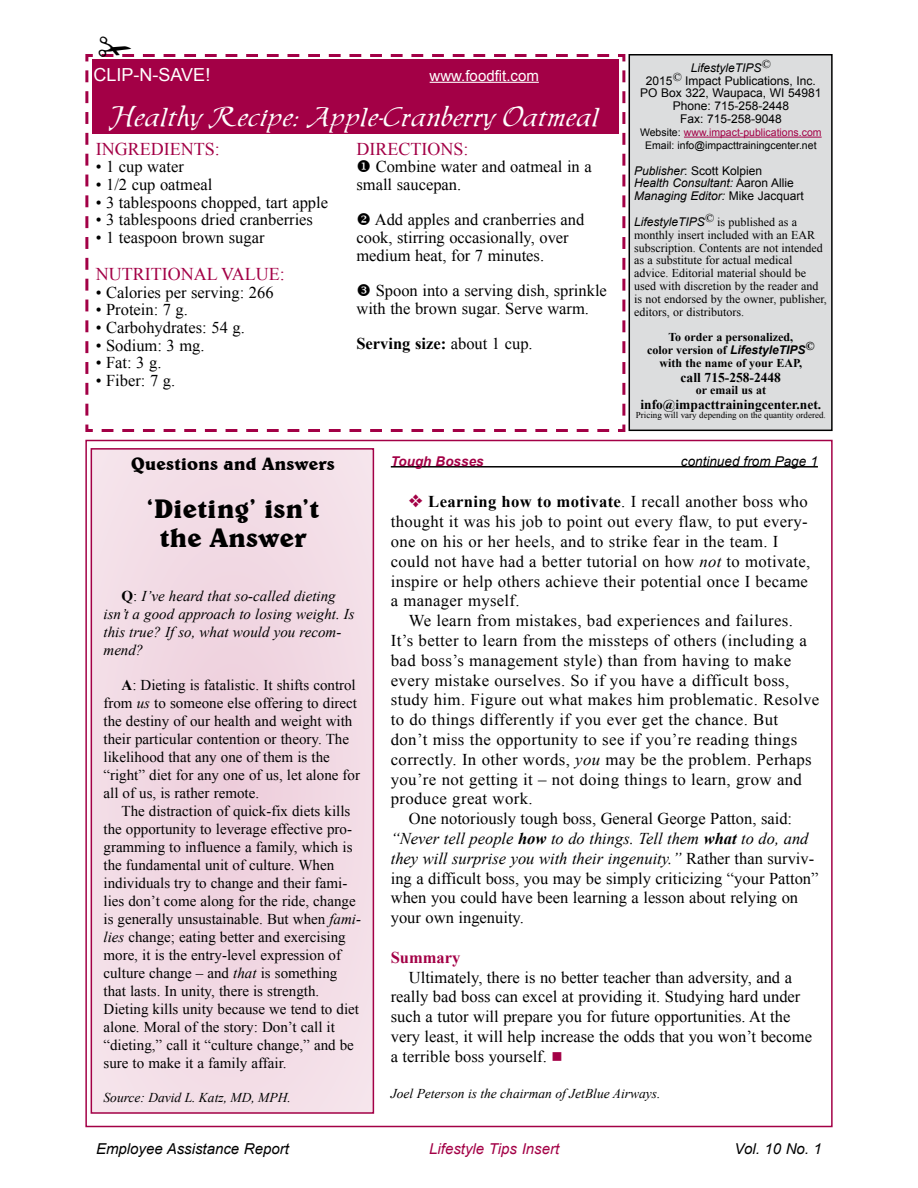
<style>
.page{position:relative;width:918px;height:1188px;background:#fff}
.page>*{position:absolute;margin:0;border:0;box-sizing:border-box;transform-origin:0 0}
.t1{font:27px "Chaucer";color:#fff}
.t2{font:700 27px/29px "Belwe BT";color:#000;text-align:center}
.t3{font:18px "Times New Roman";color:#a30046}
.t4{font:700 18px "Belwe BT";color:#000}
.t5{font:18px "Arial";color:#fff}
.t6{font:16.5px/17.7px "Times New Roman";color:#000}
.t7{font:16.5px/19.8px "Times New Roman";letter-spacing:.02em;color:#000}
.t8{font:italic 16.5px "Times New Roman";color:#000}
.t9{font:700 16.5px "Times New Roman";color:#000}
.t10{font:700 16.5px "Times New Roman";color:#a30046}
.t11{font:15px/18px "Times New Roman";color:#000}
.t12{font:italic 15px/18px "Times New Roman";color:#000}
.t13{font:italic 15px "Arial";color:#000}
.t14{font:italic 15px "Arial";color:#a30046}
.t15{font:15px "Arial";color:#fff}
.t16{font:italic 13.5px "Times New Roman";color:#000}
.t17{font:700 13.5px "Times New Roman";color:#000}
.t18{font:italic 13.5px "Arial";color:#000}
.t19{font:italic 700 13.5px "Arial";color:#a30046}
.t20{font:12px/12.9px "Times New Roman";color:#000}
.t21{font:12px/12.9px "Arial";color:#000;text-align:center}
.t22{font:700 12px/12.9px "Times New Roman";color:#000;text-align:center}
.t23{font:italic 12px/12.9px "Arial";color:#000}
.t24{font:10.5px/12.9px "Arial";color:#000;text-align:center}
.t25{font:9px "Times New Roman";color:#000}
.s1{font-weight:400}
.s2{font-style:italic}
.s3{color:#a30046}
.s4{font-style:normal}
.s5{font-family:"Arial";font-style:italic}
.s6{font-weight:700;font-style:normal}
.s7{font-weight:700}
</style>
<div class="page">
<svg style="left:85px;top:54px;width:541px;height:378px"></svg>
<div style="left:92px;top:59px;width:527px;height:75px;background:#a30046"></div>
<hr style="left:430px;top:82px;width:109px;height:1px;background:#fff">
<div style="left:91px;top:449px;width:282px;height:664px;background:#f2dbe5"></div>
<div style="left:91px;top:448px;width:283px;height:666px;border:2px solid #a30046"></div>
<div style="left:629px;top:55px;width:203px;height:375px;background:#dcddde"></div>
<div style="left:629px;top:54px;width:204px;height:377px;border:2px solid #000"></div>
<hr style="left:684px;top:137px;width:138px;height:1px;background:#a30046">
<hr style="left:391px;top:466px;width:427px;height:2px;background:#000">
<svg style="left:97px;top:54px;width:512px;height:3px"></svg>
<svg style="left:358px;top:284px;width:12px;height:12px"></svg>
<p class="t5" style="left:94px;top:63px;width:118px">CLIP-N-SAVE!</p>
<p class="t15" style="left:430px;top:66px;width:111px">www.foodfit.com</p>
<h1 class="t1" style="left:111px;top:99px;width:491px">Healthy Recipe: Apple-Cranberry Oatmeal</h1>
<p class="t3" style="left:96px;top:137px;width:125px">INGREDIENTS:</p>
<p class="t6" style="left:96px;top:158px;width:90px">• 1 cup water</p>
<p class="t6" style="left:96px;top:176px;width:118px">• 1/2 cup oatmeal</p>
<p class="t6" style="left:96px;top:193px;width:234px">• 3 tablespoons chopped, tart apple</p>
<p class="t6" style="left:96px;top:211px;width:219px">• 3 tablespoons dried cranberries</p>
<p class="t6" style="left:96px;top:228px;width:170px">• 1 teaspoon brown sugar</p>
<p class="t3" style="left:96px;top:262px;width:191px">NUTRITIONAL VALUE:</p>
<p class="t6" style="left:96px;top:283px;width:179px">• Calories per serving: 266</p>
<p class="t6" style="left:96px;top:301px;width:94px">• Protein: 7 g.</p>
<p class="t6" style="left:96px;top:318px;width:151px">• Carbohydrates: 54 g.</p>
<p class="t6" style="left:96px;top:336px;width:110px">• Sodium: 3 mg.</p>
<p class="t6" style="left:96px;top:354px;width:67px">• Fat: 3 g.</p>
<p class="t6" style="left:96px;top:371px;width:81px">• Fiber: 7 g.</p>
<p class="t3" style="left:356px;top:137px;width:113px">DIRECTIONS:</p>
<p class="t6" style="left:356px;top:158px;width:237px">◆ Combine water and oatmeal in a small saucepan.</p>
<p class="t6" style="left:356px;top:211px;width:229px">❖ Add apples and cranberries and cook, stirring occasionally, over medium heat, for 7 minutes.</p>
<p class="t6" style="left:356px;top:281px;width:252px;text-indent:19px">Spoon into a serving dish, sprinkle with the brown sugar. Serve warm.</p>
<p class="t9" style="left:356px;top:332px;width:178px">Serving size: <span class="s1">about 1 cup.</span></p>
<p class="t21" style="left:640px;top:61px;width:183px"><span class="s2">LifestyleTIPS</span><sup>©<br></sup>2015<sup>©</sup> Impact Publications, Inc.<br>PO Box 322, Waupaca, WI 54981<br>Phone: 715-258-2448<br>Fax: 715-258-9048</p>
<p class="t24" style="left:640px;top:126px;width:183px">Website: <span class="s3">www.impact-publications.com<br></span>Email: info@impacttrainingcenter.net</p>
<p class="t23" style="left:634px;top:164px;width:171px">Publisher<span class="s4">: Scott Kolpien<br></span>Health Consultant: <span class="s4">Aaron Allie<br></span>Managing Editor: <span class="s4">Mike Jacquart</span></p>
<p class="t20" style="left:634px;top:215px;width:194px"><span class="s5">LifestyleTIPS</span><sup>©</sup> is published as a monthly insert included with an EAR subscription. Contents are not intended as a substitute for actual medical advice. Editorial material should be used with discretion by the reader and is not endorsed by the owner, publisher, editors, or distributors.</p>
<p class="t22" style="left:647px;top:331px;width:169px">To order a personalized,<br>color version of <span class="s5">LifestyleTIPS</span><sup>© </sup>with the name of your EAP,</p>
<p class="t17" style="left:681px;top:368px;width:102px">call 715-258-2448</p>
<p class="t22" style="left:696px;top:384px;width:72px">or email us at</p>
<p class="t17" style="left:640px;top:395px;width:182px">info@impacttrainingcenter.net.</p>
<p class="t25" style="left:636px;top:409px;width:192px">Pricing will vary depending on the quantity ordered.</p>
<p class="t4" style="left:131px;top:452px;width:205px">Questions and Answers</p>
<h1 class="t2" style="left:147px;top:494px;width:174px">‘Dieting’ isn’t the Answer</h1>
<p class="t12" style="left:104px;top:587px;width:253px;text-indent:18px"><span class="s6">Q</span><span class="s4">:</span> I’ve heard that so-called dieting isn’t a good approach to losing weight. Is this true? If so, what would you recom&shy;mend?</p>
<p class="t11" style="left:104px;top:675px;width:258px;text-indent:18px"><span class="s7">A</span>: Dieting is fatalistic. It shifts control from <span class="s2">us</span> to someone else offering to direct the destiny of our health and weight with their particular contention or theory. The likelihood that any one of them is the “right” diet for any one of us, let alone for all of us, is rather remote.</p>
<p class="t11" style="left:104px;top:801px;width:259px;text-indent:18px">The distraction of quick-fix diets kills the opportunity to leverage effective pro&shy;gramming to influence a family, which is the fundamental unit of culture. When individuals try to change and their fami&shy;lies don’t come along for the ride, change is generally unsustainable. But when <span class="s2">fami&shy;lies</span> change; eating better and exercising more, it is the entry-level expression of culture change – and <span class="s2">that</span> is something that lasts. In unity, there is strength.<br>Dieting kills unity because we tend to diet alone. Moral of the story: Don’t call it “dieting,” call it “culture change,” and be sure to make it a family affair.</p>
<p class="t16" style="left:104px;top:1088px;width:189px">Source: David L. Katz, MD, MPH.</p>
<p class="t19" style="left:391px;top:452px;width:94px">Tough Bosses</p>
<p class="t18" style="left:681px;top:453px;width:138px">continued from Page 1</p>
<p class="t7" style="left:391px;top:492px;width:421px;text-indent:18px"><span class="s3">❖</span> <span class="s7">Learning how to motivate</span>. I recall another boss who thought it was his job to point out every flaw, to put every&shy;one on his or her heels, and to strike fear in the team. I could not have had a better tutorial on how <span class="s2">not</span> to motivate, inspire or help others achieve their potential once I became a manager myself.</p>
<p class="t7" style="left:409px;top:610px;width:386px">We learn from mistakes, bad experiences and failures.</p>
<p class="t7" style="left:391px;top:630px;width:418px">It’s better to learn from the missteps of others (including a</p>
<p class="t7" style="left:391px;top:650px;width:402px">bad boss’s management style) than from having to make</p>
<p class="t7" style="left:391px;top:670px;width:400px">every mistake ourselves. So if you have a difficult boss,</p>
<p class="t7" style="left:391px;top:690px;width:430px">study him. Figure out what makes him problematic. Resolve</p>
<p class="t7" style="left:391px;top:709px;width:389px">to do things differently if you ever get the chance. But</p>
<p class="t7" style="left:391px;top:729px;width:408px">don’t miss the opportunity to see if you’re reading things</p>
<p class="t7" style="left:391px;top:749px;width:423px">correctly. In other words, <span class="s2">you</span> may be the problem. Perhaps</p>
<p class="t7" style="left:391px;top:769px;width:413px">you’re not getting it – not doing things to learn, grow and</p>
<p class="t7" style="left:391px;top:789px;width:143px">produce great work.</p>
<p class="t6" style="left:409px;top:810px;width:385px">One notoriously tough boss, General George Patton, said:</p>
<p class="t8" style="left:391px;top:827px;width:419px">“Never tell people <span class="s7">how</span> to do things. Tell them <span class="s7">what</span> to do, and</p>
<p class="t8" style="left:391px;top:847px;width:425px">they will surprise you with their ingenuity.” <span class="s4">Rather than surviv-</span></p>
<p class="t6" style="left:391px;top:869px;width:429px">ing a difficult boss, you may be simply criticizing “your Patton”</p>
<p class="t6" style="left:391px;top:889px;width:409px">when you could have been learning a lesson about relying on</p>
<p class="t6" style="left:391px;top:909px;width:135px">your own ingenuity.</p>
<p class="t10" style="left:391px;top:946px;width:71px">Summary</p>
<p class="t6" style="left:391px;top:967px;width:423px;line-height:19.8px;text-indent:18px">Ultimately, there is no better teacher than adversity, and a really bad boss can excel at providing it. Studying hard under such a tutor will prepare you for future opportunities. At the very least, it will help increase the odds that you won’t become a terrible boss yourself. <span class="s3">■</span></p>
<p class="t16" style="left:391px;top:1084px;width:271px">Joel Peterson is the chairman of JetBlue Airways.</p>
<p class="t13" style="left:96px;top:1139px;width:194px">Employee Assistance Report</p>
<p class="t14" style="left:429px;top:1139px;width:131px">Lifestyle Tips Insert</p>
<p class="t13" style="left:735px;top:1139px;width:89px">Vol. 10 No. 1</p>
</div>
